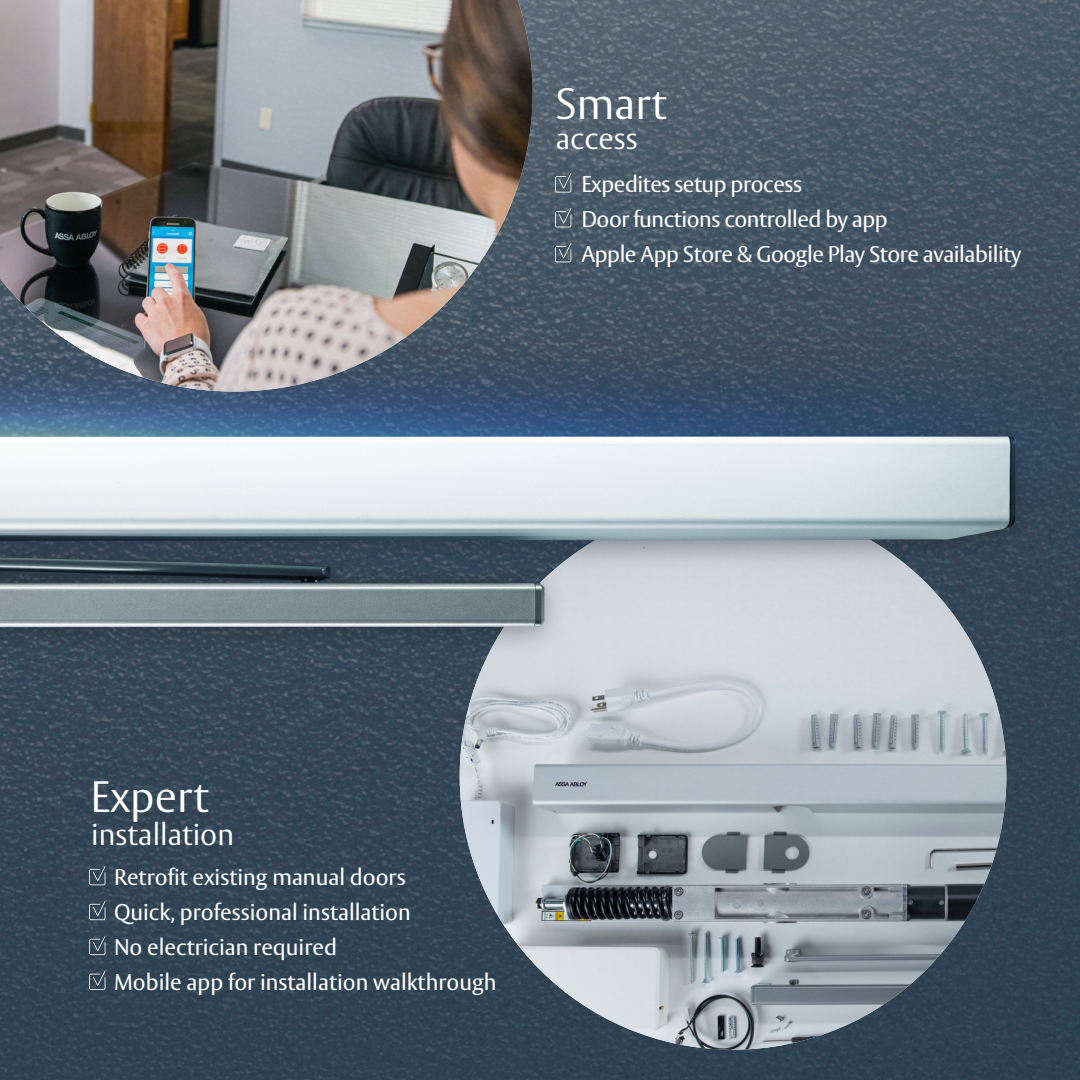
<style>
.page{position:relative;width:1080px;height:1080px;background:#fff}
.page>*{position:absolute;margin:0;border:0;box-sizing:border-box;transform-origin:0 0}
.t1{font:300 43.5px "ASSA Vesta";color:#fff}
.t2{font:300 30px "ASSA Vesta";color:#fff}
.t3{font:22.5px/35px "ASSA Vesta";color:#fff}
.t4{font:22.5px/35px "ASSA Vesta";letter-spacing:-.02em;color:#fff}
</style>
<div class="page">
<img style="left:0;top:0;width:1080px;height:1080px">
<img style="left:460px;top:668px;width:546px;height:382px">
<img style="left:0;top:297px;width:1080px;height:371px">
<svg style="left:89px;top:866px;width:17px;height:19px"></svg>
<svg style="left:89px;top:901px;width:17px;height:19px"></svg>
<svg style="left:89px;top:936px;width:17px;height:19px"></svg>
<svg style="left:89px;top:971px;width:17px;height:19px"></svg>
<svg style="left:555px;top:173px;width:16px;height:20px"></svg>
<svg style="left:555px;top:208px;width:16px;height:19px"></svg>
<svg style="left:555px;top:243px;width:16px;height:19px"></svg>
<img style="left:0;top:0;width:533px;height:392px">
<h1 class="t1" style="left:555px;top:77px;width:114px">Smart</h1>
<h2 class="t2" style="left:556px;top:120px;width:83px">access</h2>
<p class="t4" style="left:581px;top:167px;width:441px">Expedites setup process<br>Door functions controlled by app<br>Apple App Store &amp; Google Play Store availability</p>
<h1 class="t1" style="left:90px;top:771px;width:120px">Expert</h1>
<h2 class="t2" style="left:91px;top:816px;width:144px">installation</h2>
<p class="t3" style="left:114px;top:861px;width:384px">Retrofit existing manual doors<br>Quick, professional installation<br>No electrician required<br>Mobile app for installation walkthrough</p>
</div>
